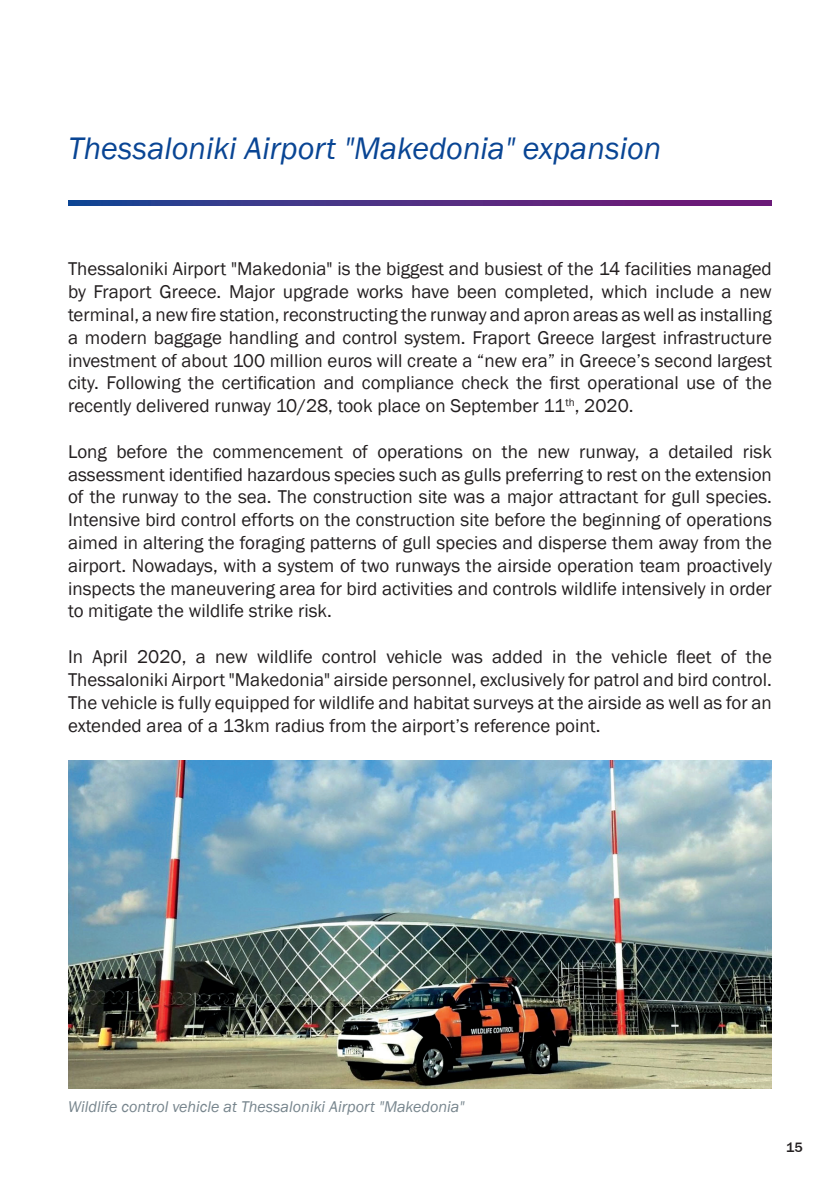
<style>
.page{position:relative;width:840px;height:1191px;background:#fff}
.page>*{position:absolute;margin:0;border:0;box-sizing:border-box;transform-origin:0 0}
.t1{font:italic 32px "Franklin Gothic";color:#094594}
.t2{font:19px/22.8px "Franklin Gothic";color:#231f20;text-align:justify}
.t3{font:italic 16px "Franklin Gothic";color:#77858d}
.t4{font:500 14px "Franklin Gothic";color:#231f20}
</style>
<div class="page">
<img style="left:68px;top:760px;width:703px;height:328px">
<svg style="left:68px;top:200px;width:703px;height:6px"></svg>
<p class="t1" style="left:68px;top:128px;width:594px">Thessaloniki Airport "Makedonia" expansion</p>
<p class="t2" style="left:68px;top:258px;width:705px">Thessaloniki Airport "Makedonia" is the biggest and busiest of the 14 facilities managed by Fraport Greece. Major upgrade works have been completed, which include a new terminal, a new fire station, reconstructing the runway and apron areas as well as installing a modern baggage handling and control system. Fraport Greece largest infrastructure investment of about 100 million euros will create a “new era” in Greece’s second largest city. Following the certification and compliance check the first operational use of the recently delivered runway 10/28, took place on September 11<sup>th</sup>, 2020.</p>
<p class="t2" style="left:68px;top:440px;width:705px">Long before the commencement of operations on the new runway, a detailed risk assessment identified hazardous species such as gulls preferring to rest on the extension of the runway to the sea. The construction site was a major attractant for gull species.<br>Intensive bird control efforts on the construction site before the beginning of operations aimed in altering the foraging patterns of gull species and disperse them away from the airport. Nowadays, with a system of two runways the airside operation team proactively inspects the maneuvering area for bird activities and controls wildlife intensively in order to mitigate the wildlife strike risk.</p>
<p class="t2" style="left:68px;top:646px;width:705px">In April 2020, a new wildlife control vehicle was added in the vehicle fleet of the Thessaloniki Airport "Makedonia" airside personnel, exclusively for patrol and bird control.<br>The vehicle is fully equipped for wildlife and habitat surveys at the airside as well as for an extended area of a 13km radius from the airport’s reference point.</p>
<p class="t3" style="left:68px;top:1096px;width:397px">Wildlife control vehicle at Thessaloniki Airport "Makedonia"</p>
<p class="t4" style="left:785px;top:1138px;width:18px">15</p>
</div>
